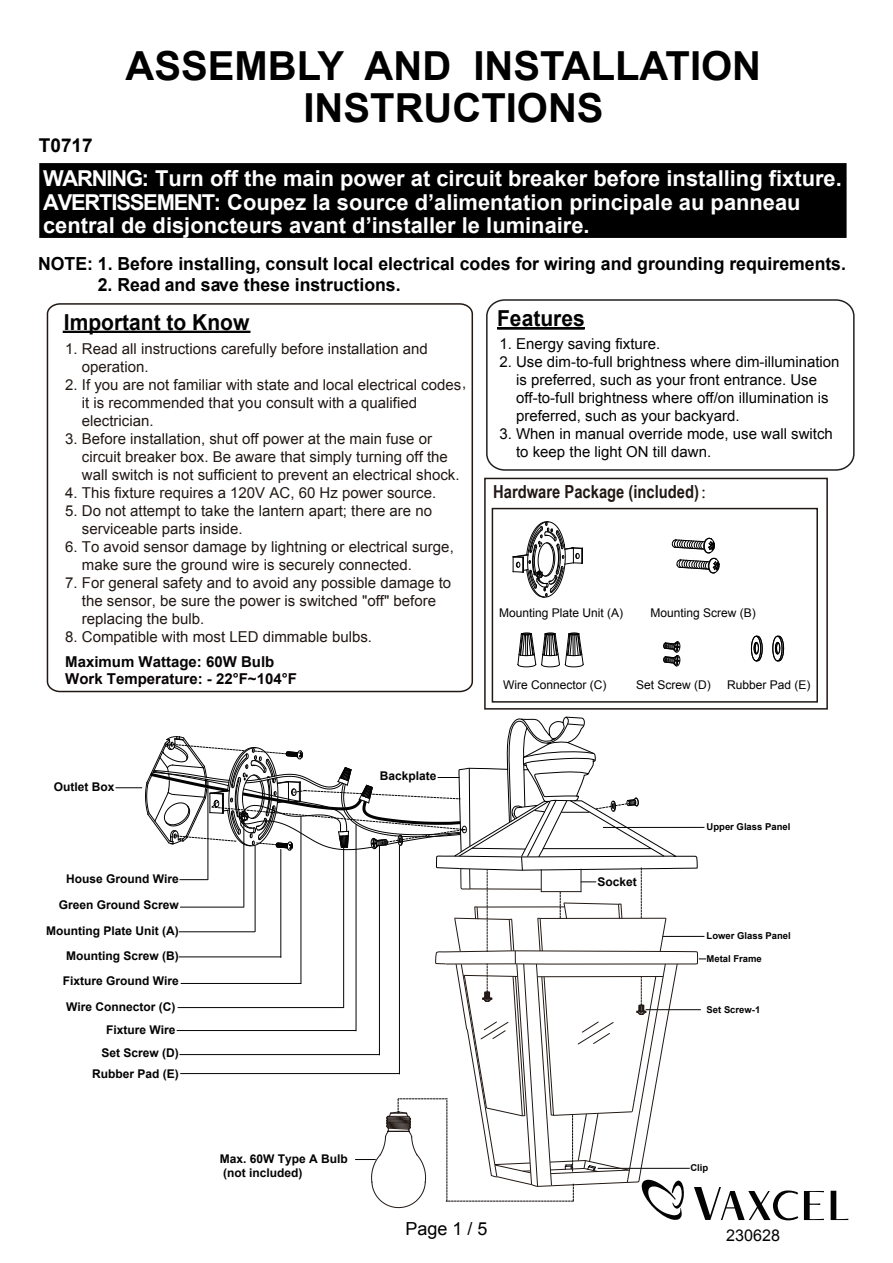
<style>
.page{position:relative;width:893px;height:1263px;background:#fff}
.page>*{position:absolute;margin:0;border:0;box-sizing:border-box;transform-origin:0 0}
.t1{font:700 52.2px "Arial";color:#fff;scale:.72 1}
.t2{font:700 40.05px/42.6px "Arial";color:#000;text-align:center}
.t3{font:700 22.05px "Arial";color:#030303;scale:.95 1}
.t4{font:700 21.9px/23.2px "Arial";color:#fff}
.t5{font:700 19.05px "Arial";color:#000}
.t6{font:700 18px "Arial";color:#000}
.t7{font:700 18px "Arial Narrow";color:#211814}
.t8{font:18px "Arial";color:#000}
.t9{font:16.2px "Arial";color:#030303}
.t10{font:15px/18px "Arial";color:#211814}
.t11{font:15px/18px "Arial";color:#030303}
.t12{font:700 15px "Arial";color:#070304}
.t13{font:700 15px "Arial";color:#070505}
.t14{font:700 12px/22px "Arial";color:#030303}
.t15{font:12px "Arial";color:#000}
.t16{font:700 9.45px "Arial";color:#000}
.t17{font:700 9.45px "Arial";color:#030303}
.s1{font-family:"Adobe Song Std";font-weight:300}
</style>
<div class="page">
<svg style="left:830px;top:1191px;width:18px;height:29px"></svg>
<svg style="left:804px;top:1191px;width:20px;height:29px"></svg>
<div style="left:42px;top:166px;width:801px;height:69px;background:#000"></div>
<div style="left:39px;top:163px;width:807px;height:75px;border:6px solid #000"></div>
<svg style="left:46px;top:303px;width:428px;height:390px"></svg>
<div style="left:492px;top:508px;width:326px;height:195px;border:2px solid #211814"></div>
<div style="left:484px;top:478px;width:344px;height:232px;border:2px solid #211814"></div>
<hr style="left:64px;top:331px;width:185px;height:2px;background:#030303">
<hr style="left:497px;top:327px;width:88px;height:2px;background:#030303">
<div style="left:486px;top:299px;width:368px;height:172px;border:2px solid #231f20;border-radius:17px"></div>
<svg style="left:517px;top:633px;width:66px;height:34px"></svg>
<svg style="left:672px;top:538px;width:48px;height:35px"></svg>
<svg style="left:772px;top:636px;width:12px;height:26px"></svg>
<svg style="left:751px;top:636px;width:11px;height:26px"></svg>
<svg style="left:513px;top:521px;width:70px;height:77px"></svg>
<svg style="left:663px;top:641px;width:17px;height:25px"></svg>
<svg style="left:116px;top:716px;width:682px;height:505px"></svg>
<h2 class="t2" style="left:125px;top:46px;width:637px">ASSEMBLY AND INSTALLATION<br>INSTRUCTIONS</h2>
<p class="t5" style="left:39px;top:132px;width:55px">T0717</p>
<h3 class="t4" style="left:43px;top:168px;width:800px">WARNING: Turn off the main power at circuit breaker before installing fixture.<br>AVERTISSEMENT: Coupez la source d’alimentation principale au panneau central de disjoncteurs avant d’installer le luminaire.</h3>
<p class="t6" style="left:38px;top:252px;width:809px">NOTE: 1. Before installing, consult local electrical codes for wiring and grounding requirements.</p>
<p class="t6" style="left:98px;top:273px;width:304px">2. Read and save these instructions.</p>
<h1 class="t1" style="left:55px;top:149px;width:51px">W</h1>
<h3 class="t3" style="left:64px;top:307px;width:197px">Important to Know</h3>
<h3 class="t3" style="left:497px;top:304px;width:94px">Features</h3>
<p class="t11" style="left:499px;top:335px;width:162px">1. Energy saving fixture.</p>
<p class="t11" style="left:516px;top:353px;width:325px;text-indent:-17px">2. Use dim-to-full brightness where dim-illumination is preferred, such as your front entrance. Use off-to-full brightness where off/on illumination is preferred, such as your backyard.</p>
<p class="t11" style="left:516px;top:425px;width:318px;text-indent:-17px">3. When in manual override mode, use wall switch to keep the light ON till dawn.</p>
<p class="t10" style="left:82px;top:339px;width:347px;text-indent:-17px">1. Read all instructions carefully before installation and operation.</p>
<p class="t10" style="left:82px;top:375px;width:381px;text-indent:-17px">2. If you are not familiar with state and local electrical codes it is recommended that you consult with a qualified electrician.</p>
<p class="t10" style="left:82px;top:429px;width:379px;text-indent:-17px">3. Before installation, shut off power at the main fuse or circuit breaker box. Be aware that simply turning off the wall switch is not sufficient to prevent an electrical shock.</p>
<p class="t10" style="left:65px;top:483px;width:372px">4. This fixture requires a 120V AC, 60 Hz power source.</p>
<p class="t10" style="left:82px;top:501px;width:352px;text-indent:-17px">5. Do not attempt to take the lantern apart; there are no serviceable parts inside.</p>
<p class="t10" style="left:82px;top:537px;width:373px;text-indent:-17px">6. To avoid sensor damage by lightning or electrical surge, make sure the ground wire is securely connected.</p>
<p class="t10" style="left:82px;top:573px;width:371px;text-indent:-17px">7. For general safety and to avoid any possible damage to the sensor, be sure the power is switched "off" before replacing the bulb.</p>
<p class="t10" style="left:65px;top:627px;width:308px">8. Compatible with most LED dimmable bulbs.</p>
<p class="t10" style="left:462px;top:374px;width:6px">,</p>
<p class="t7" style="left:493px;top:478px;width:225px">Hardware Package (included)<span class="s1">：</span></p>
<p class="t15" style="left:499px;top:605px;width:126px">Mounting Plate Unit (A)</p>
<p class="t15" style="left:650px;top:605px;width:107px">Mounting Screw (B)</p>
<p class="t13" style="left:65px;top:652px;width:211px">Maximum Wattage: 60W Bulb</p>
<p class="t12" style="left:65px;top:669px;width:233px">Work Temperature: - 22°F~104°F</p>
<p class="t14" style="left:54px;top:777px;width:62px">Outlet Box</p>
<p class="t14" style="left:59px;top:866px;width:122px;line-height:26.4px;text-align:right">House Ground Wire<br>Green Ground Screw</p>
<p class="t14" style="left:46px;top:920px;width:134px">Mounting Plate Unit (A)</p>
<p class="t14" style="left:380px;top:766px;width:58px">Backplate</p>
<p class="t15" style="left:503px;top:677px;width:105px">Wire Connector (C)</p>
<p class="t15" style="left:636px;top:677px;width:76px">Set Screw (D)</p>
<p class="t15" style="left:727px;top:677px;width:85px">Rubber Pad (E)</p>
<p class="t14" style="left:597px;top:871px;width:41px">Socket</p>
<p class="t16" style="left:706px;top:821px;width:85px">Upper Glass Panel</p>
<p class="t16" style="left:706px;top:930px;width:86px">Lower Glass Panel</p>
<p class="t14" style="left:66px;top:945px;width:114px">Mounting Screw (B)</p>
<p class="t17" style="left:706px;top:952px;width:57px">Metal Frame</p>
<p class="t14" style="left:63px;top:969px;width:118px;line-height:26px">Fixture Ground Wire<br>Wire Connector (C)</p>
<p class="t14" style="left:92px;top:1019px;width:88px;text-align:right">Fixture Wire<br>Set Screw (D)<br>Rubber Pad (E)</p>
<p class="t14" style="left:220px;top:1152px;width:130px;line-height:14.4px">Max. 60W Type A Bulb (not included)</p>
<p class="t17" style="left:706px;top:1003px;width:55px">Set Screw-1</p>
<p class="t17" style="left:690px;top:1162px;width:19px">Clip</p>
<p class="t8" style="left:405px;top:1217px;width:84px">Page 1 / 5</p>
<p class="t9" style="left:726px;top:1225px;width:55px">230628</p>
</div>
